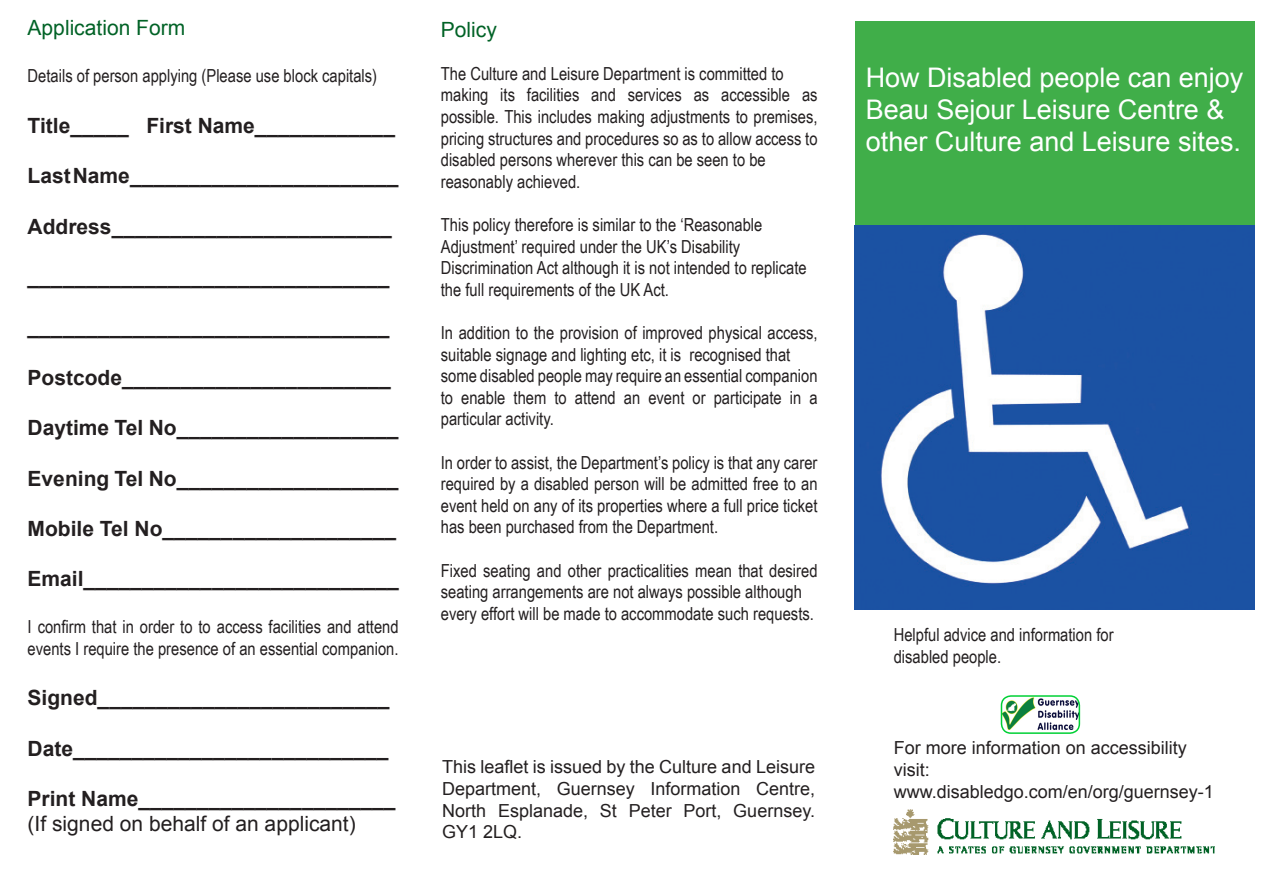
<style>
.page{position:relative;width:1263px;height:893px;background:#fff}
.page>*{position:absolute;margin:0;border:0;box-sizing:border-box;transform-origin:0 0}
.t1{font:27px/32.4px "Arial";color:#fff}
.t2{font:700 21px/25.2px "Arial";color:#231f20}
.t3{font:21px "Arial";color:#016226}
.t4{font:18px/21.6px "Arial Narrow";color:#231f20;text-align:justify}
.t5{font:18px/21.6px "Arial";color:#231f20;text-align:justify}
.s1{font-weight:400}
</style>
<div class="page">
<div style="left:855px;top:22px;width:399px;height:205px;background:#40ae49"></div>
<img style="left:893px;top:809px;width:322px;height:46px">
<img style="left:855px;top:226px;width:399px;height:383px">
<img style="left:1001px;top:698px;width:76px;height:32px">
<div style="left:1001px;top:695px;width:79px;height:39px;border:2px solid #00d035;border-radius:9px"></div>
<p class="t3" style="left:28px;top:14px;width:159px">Application Form</p>
<p class="t4" style="left:28px;top:64px;width:351px">Details of person applying (Please use block capitals)</p>
<p class="t2" style="left:28px;top:113px;width:369px">Title_____ First Name____________</p>
<p class="t2" style="left:28px;top:164px;width:372px">Last Name_______________________</p>
<p class="t2" style="left:28px;top:214px;width:366px">Address________________________</p>
<p class="t2" style="left:28px;top:265px;width:363px">_______________________________</p>
<p class="t2" style="left:28px;top:315px;width:363px">_______________________________</p>
<p class="t2" style="left:28px;top:365px;width:365px">Postcode_______________________</p>
<p class="t2" style="left:28px;top:416px;width:372px">Daytime Tel No___________________</p>
<p class="t2" style="left:28px;top:466px;width:372px">Evening Tel No___________________</p>
<p class="t2" style="left:28px;top:517px;width:370px">Mobile Tel No____________________</p>
<p class="t2" style="left:28px;top:567px;width:373px">Email___________________________</p>
<p class="t4" style="left:28px;top:615px;width:372px">I confirm that in order to to access facilities and attend events I require the presence of an essential companion.</p>
<p class="t2" style="left:28px;top:686px;width:363px">Signed_________________________</p>
<p class="t2" style="left:28px;top:736px;width:362px">Date___________________________</p>
<p class="t2" style="left:28px;top:787px;width:369px">Print Name______________________ <span class="s1">(If signed on behalf of an applicant)</span></p>
<p class="t3" style="left:441px;top:15px;width:58px">Policy</p>
<p class="t4" style="left:441px;top:62px;width:344px">The Culture and Leisure Department is committed to</p>
<p class="t4" style="left:441px;top:84px;width:378px">making its facilities and services as accessible as possible. This includes making adjustments to premises, pricing structures and procedures so as to allow access to disabled persons wherever this can be seen to be</p>
<p class="t4" style="left:441px;top:170px;width:141px">reasonably achieved.</p>
<p class="t4" style="left:441px;top:213px;width:323px">This policy therefore is similar to the ‘Reasonable</p>
<p class="t4" style="left:441px;top:235px;width:301px">Adjustment’ required under the UK’s Disability</p>
<p class="t4" style="left:441px;top:256px;width:367px">Discrimination Act although it is not intended to replicate</p>
<p class="t4" style="left:441px;top:278px;width:230px">the full requirements of the UK Act.</p>
<p class="t4" style="left:441px;top:321px;width:378px">In addition to the provision of improved physical access, suitable signage and lighting etc, it is recognised that</p>
<p class="t4" style="left:441px;top:364px;width:378px">some disabled people may require an essential companion to enable them to attend an event or participate in a particular activity.</p>
<p class="t4" style="left:441px;top:451px;width:378px">In order to assist, the Department’s policy is that any carer required by a disabled person will be admitted free to an event held on any of its properties where a full price ticket has been purchased from the Department.</p>
<p class="t4" style="left:441px;top:559px;width:378px">Fixed seating and other practicalities mean that desired seating arrangements are not always possible although</p>
<p class="t4" style="left:441px;top:602px;width:375px">every effort will be made to accommodate such requests.</p>
<p class="t5" style="left:442px;top:756px;width:374px">This leaflet is issued by the Culture and Leisure Department, Guernsey Information Centre, North Esplanade, St Peter Port, Guernsey.<br>GY1 2LQ.</p>
<p class="t1" style="left:866px;top:61px;width:379px">How Disabled people can enjoy<br>Beau Sejour Leisure Centre &amp;</p>
<p class="t1" style="left:866px;top:126px;width:377px">other Culture and Leisure sites.</p>
<p class="t4" style="left:894px;top:624px;width:221px">Helpful advice and information for</p>
<p class="t4" style="left:894px;top:645px;width:109px">disabled people.</p>
<p class="t5" style="left:894px;top:737px;width:295px">For more information on accessibility visit:</p>
<p class="t5" style="left:894px;top:781px;width:322px">www.disabledgo.com/en/org/guernsey-1</p>
</div>
